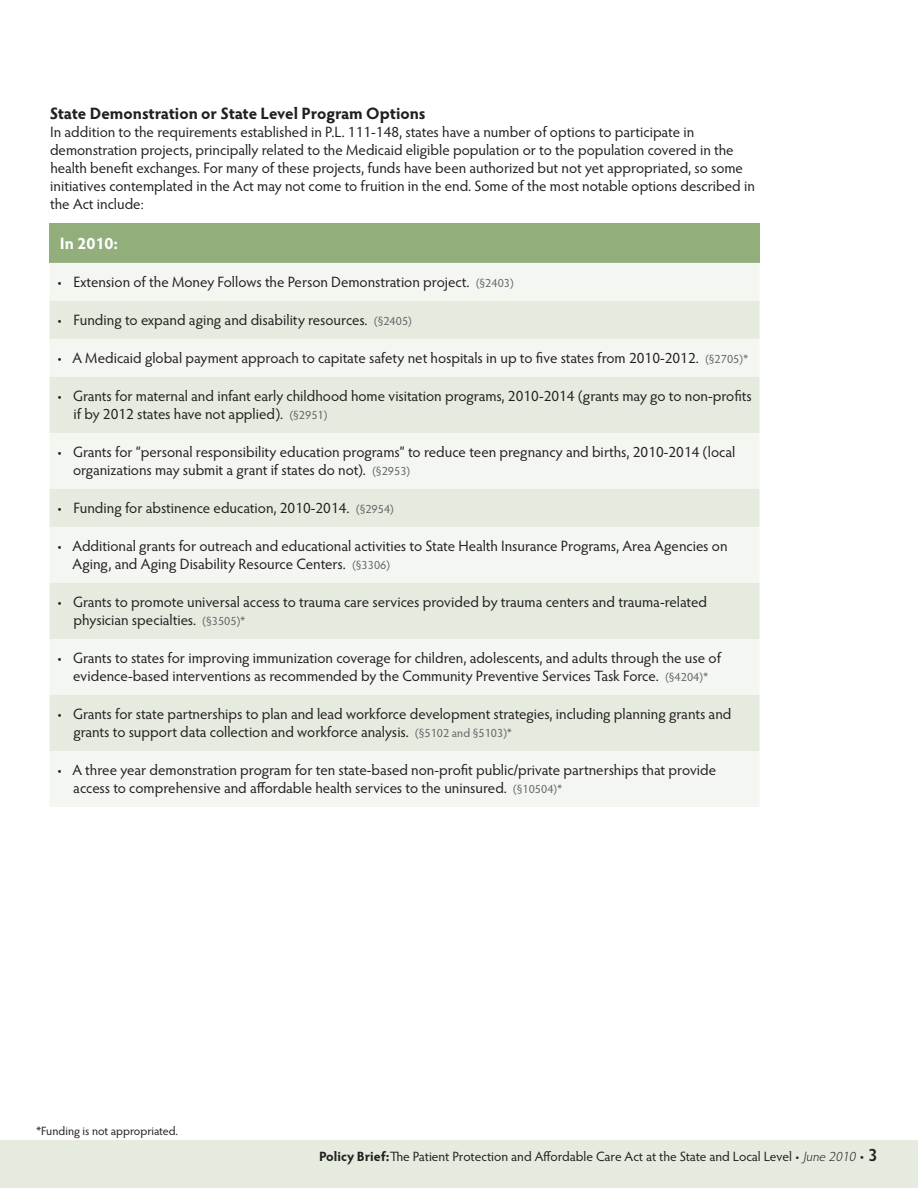
<style>
.page{position:relative;width:918px;height:1188px;background:#fff}
.page>*{position:absolute;margin:0;border:0;box-sizing:border-box;transform-origin:0 0}
.hypatia_subhead{font:700 16.5px "Hypatia Sans Pro";letter-spacing:-.005em;color:#231f20}
.subhead_reverse{font:700 16.5px "Hypatia Sans Pro";color:#fff}
.hypatia_bullets{font:15px/18px "Hypatia Sans Pro";letter-spacing:-.005em;color:#231f20}
.hypatia_body{font:15px/18px "Hypatia Sans Pro";color:#231f20}
.hypatia_body-2{font:13.5px "Hypatia Sans Pro";letter-spacing:-.005em;color:#231f20}
.hypatia_body-3{font:12px "Hypatia Sans Pro";color:#231f20}
.s1{font-size:12px;color:#636366}
.s2{font-weight:700}
.s3{font-weight:300;font-style:italic}
.s4{font-size:15px}
.s5{font-weight:600;font-size:18px}
</style>
<div class="page">
<div style="left:0;top:1140px;width:918px;height:48px;background:#e5ebde"></div>
<div style="left:50px;top:224px;width:710px;height:39px;background:#92ae7b"></div>
<div style="left:50px;top:263px;width:709px;height:544px;background:#f4f7f1"></div>
<svg style="left:50px;top:301px;width:710px;height:450px;fill:#e5ebde"></svg>
<p class="hypatia_subhead" style="left:50px;top:101px;width:377px">State Demonstration or State Level Program Options</p>
<p class="hypatia_body" style="left:50px;top:122px;width:706px">In addition to the requirements established in P.L. 111-148, states have a number of options to participate in demonstration projects, principally related to the Medicaid eligible population or to the population covered in the health benefit exchanges. For many of these projects, funds have been authorized but not yet appropriated, so some initiatives contemplated in the Act may not come to fruition in the end. Some of the most notable options described in the Act include:</p>
<p class="subhead_reverse" style="left:60px;top:232px;width:60px">In 2010:</p>
<p class="hypatia_bullets" style="left:57px;top:273px;width:458px">• Extension of the Money Follows the Person Demonstration project. <span class="s1">(§2403)</span></p>
<p class="hypatia_bullets" style="left:57px;top:311px;width:356px">• Funding to expand aging and disability resources. <span class="s1">(§2405)</span></p>
<p class="hypatia_bullets" style="left:57px;top:349px;width:693px">• A Medicaid global payment approach to capitate safety net hospitals in up to five states from 2010-2012. <span class="s1">(§2705)*</span></p>
<p class="hypatia_bullets" style="left:74px;top:387px;width:680px;text-indent:-17px">• Grants for maternal and infant early childhood home visitation programs, 2010-2014 (grants may go to non-profits if by 2012 states have not applied). <span class="s1">(§2951)</span></p>
<p class="hypatia_bullets" style="left:73px;top:443px;width:664px;text-indent:-16px">• Grants for “personal responsibility education programs” to reduce teen pregnancy and births, 2010-2014 (local organizations may submit a grant if states do not). <span class="s1">(§2953)</span></p>
<p class="hypatia_bullets" style="left:57px;top:499px;width:338px">• Funding for abstinence education, 2010-2014. <span class="s1">(§2954)</span></p>
<p class="hypatia_bullets" style="left:72px;top:537px;width:657px;text-indent:-15px">• Additional grants for outreach and educational activities to State Health Insurance Programs, Area Agencies on<br>Aging, and Aging Disability Resource Centers. <span class="s1">(§3306)</span></p>
<p class="hypatia_bullets" style="left:74px;top:593px;width:635px;text-indent:-17px">• Grants to promote universal access to trauma care services provided by trauma centers and trauma-related physician specialties. <span class="s1">(§3505)*</span></p>
<p class="hypatia_bullets" style="left:57px;top:649px;width:666px;text-align:center">• Grants to states for improving immunization coverage for children, adolescents, and adults through the use of evidence-based interventions as recommended by the Community Preventive Services Task Force. <span class="s1">(§4204)*</span></p>
<p class="hypatia_bullets" style="left:73px;top:705px;width:660px;text-indent:-17px">• Grants for state partnerships to plan and lead workforce development strategies, including planning grants and grants to support data collection and workforce analysis. <span class="s1">(§5102 and §5103)*</span></p>
<p class="hypatia_bullets" style="left:73px;top:761px;width:644px;text-indent:-16px">• A three year demonstration program for ten state-based non-profit public/private partnerships that provide access to comprehensive and affordable health services to the uninsured. <span class="s1">(§10504)*</span></p>
<p class="hypatia_body-3" style="left:36px;top:1123px;width:143px">*Funding is not appropriated.</p>
<p class="hypatia_body-2" style="left:319px;top:1147px;width:560px"><span class="s2">Policy Brief:</span>The Patient Protection and Affordable Care Act at the State and Local Level • <span class="s3">June 2010</span> <span class="s4">•</span> <span class="s5">3</span></p>
</div>
